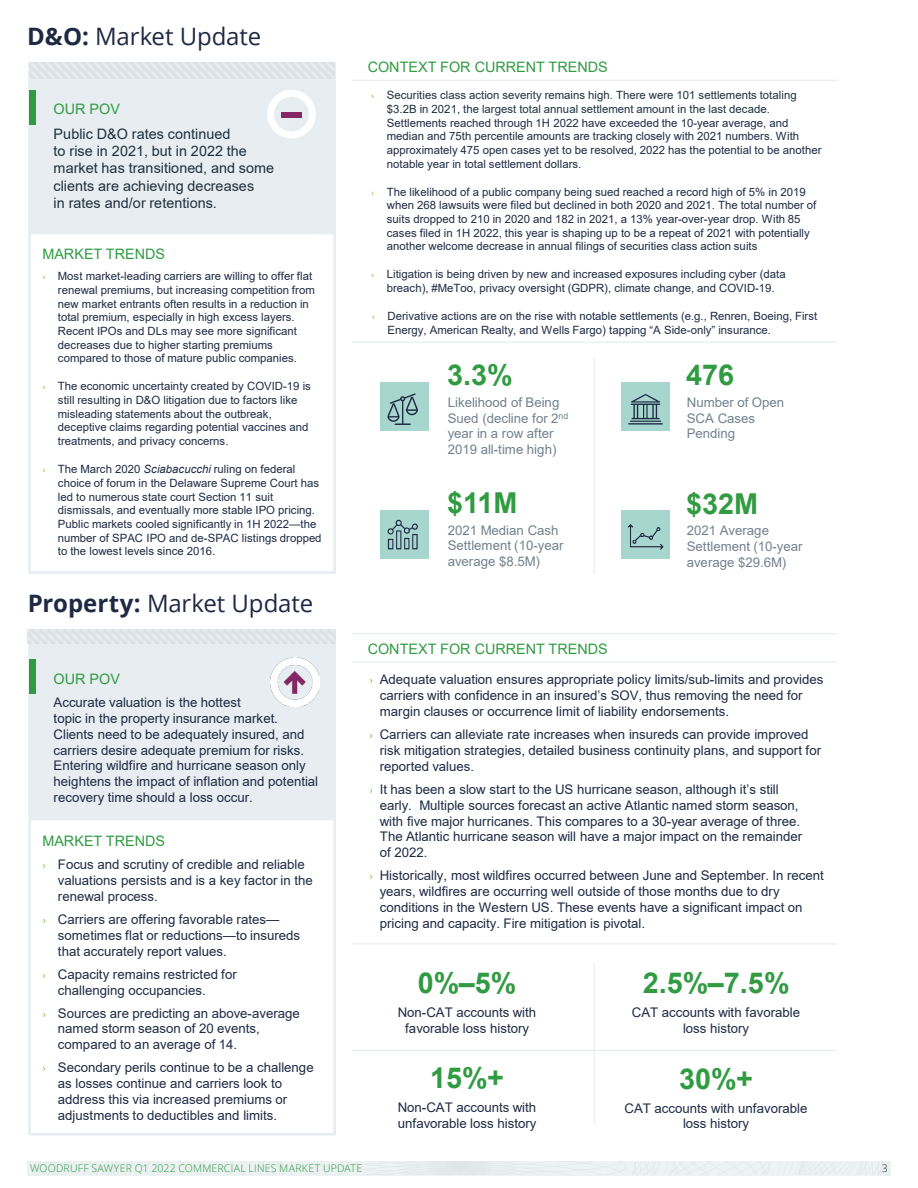
<style>
.page{position:relative;width:918px;height:1188px;background:#fff}
.page>*{position:absolute;margin:0;border:0;box-sizing:border-box;transform-origin:0 0}
.t1{font:700 28.8px "Arial";color:#319b42}
.t2{font:26.4px "Arial";color:#1f2a44}
.t3{font:24px "Open Sans";letter-spacing:-.005em;color:#202944}
.t4{font:14.4px/17.2px "Arial";letter-spacing:.005em;color:#1f303e}
.t5{font:14.4px "Arial";color:#319b42}
.t6{font:13.2px/15.9px "Arial";color:#1f2a44}
.t7{font:13.2px/15.9px "Arial";color:#73818e}
.t8{font:11.4px/13.6px "Arial";color:#1f2a44}
.t9{font:300 10.5px "Open Sans";letter-spacing:.02em;color:#2b9947}
.t10{font:300 10.5px "Open Sans";color:#202944}
.s1{font-weight:700}
.s2{font-family:"Segoe UI";font-size:9.6px;color:#78be20}
.s3{font-style:italic}
.s4{font-family:"Segoe UI";font-size:11.25px;color:#78be20}
.s5{color:#1f303e}
</style>
<div class="page">
<div style="left:27px;top:1161px;width:864px;height:15px;background:#edf2f2"></div>
<svg style="left:38px;top:1161px;width:845px;height:13px"></svg>
<div style="left:621px;top:382px;width:49px;height:49px;background:#a6d6ce"></div>
<div style="left:380px;top:511px;width:48px;height:48px;background:#a6d6ce"></div>
<div style="left:621px;top:511px;width:49px;height:48px;background:#a6d6ce"></div>
<div style="left:380px;top:382px;width:48px;height:49px;background:#a6d6ce"></div>
<div style="left:28px;top:230px;width:308px;height:344px;border:3px solid #e7edf0"></div>
<img style="left:628px;top:524px;width:36px;height:26px">
<svg style="left:388px;top:520px;width:30px;height:29px"></svg>
<svg style="left:628px;top:394px;width:35px;height:31px"></svg>
<svg style="left:387px;top:393px;width:31px;height:32px"></svg>
<hr style="left:594px;top:358px;width:1px;height:216px;background:#e7edf0">
<hr style="left:352px;top:80px;width:485px;height:1px;background:#e7edf0">
<div style="left:30px;top:63px;width:305px;height:170px;background:#e7edf0"></div>
<div style="left:28px;top:62px;width:308px;height:172px;border:3px solid #e7edf0"></div>
<div style="left:29px;top:63px;width:306px;height:16px;background:#dfe4e6"></div>
<div style="left:29px;top:90px;width:7px;height:35px;background:#319b42"></div>
<hr style="left:352px;top:342px;width:485px;height:1px;background:#e7edf0">
<div style="left:267px;top:90px;width:49px;height:48px;border:7px solid #fff;border-radius:50%"></div>
<div style="left:281px;top:112px;width:21px;height:5px;background:#862665"></div>
<div style="left:28px;top:818px;width:308px;height:318px;border:3px solid #e7edf0"></div>
<hr style="left:352px;top:661px;width:485px;height:2px;background:#e7edf0">
<hr style="left:352px;top:633px;width:485px;height:1px;background:#e7edf0">
<div style="left:30px;top:632px;width:305px;height:185px;background:#e7edf0"></div>
<div style="left:28px;top:631px;width:308px;height:187px;border:3px solid #e7edf0"></div>
<div style="left:29px;top:660px;width:7px;height:34px;background:#319b42"></div>
<hr style="left:352px;top:1050px;width:485px;height:1px;background:#e7edf0">
<hr style="left:594px;top:962px;width:1px;height:163px;background:#e7edf0">
<img style="left:270px;top:658px;width:49px;height:49px">
<hr style="left:352px;top:943px;width:485px;height:2px;background:#e7edf0">
<div style="left:28px;top:629px;width:307px;height:14px;background:#dfe4e6"></div>
<h2 class="t2" style="left:29px;top:18px;width:250px"><span class="s1">D&amp;O:</span> Market Update</h2>
<h3 class="t3" style="left:27px;top:20px;width:236px"><span class="s1">D&amp;O:</span> Market Update</h3>
<p class="t5" style="left:54px;top:99px;width:68px">OUR POV</p>
<p class="t4" style="left:54px;top:125px;width:222px">Public D&amp;O rates continued<br>to rise in 2021, but in 2022 the market has transitioned, and some clients are achieving decreases<br>in rates and/or retentions.</p>
<p class="t5" style="left:42px;top:244px;width:124px">MARKET TRENDS</p>
<p class="t8" style="left:58px;top:269px;width:258px;text-indent:-16px"><span class="s2">›</span> Most market-leading carriers are willing to offer flat renewal premiums, but increasing competition from new market entrants often results in a reduction in total premium, especially in high excess layers.<br>Recent IPOs and DLs may see more significant decreases due to higher starting premiums compared to those of mature public companies.</p>
<p class="t8" style="left:58px;top:379px;width:255px;text-indent:-16px"><span class="s2">›</span> The economic uncertainty created by COVID-19 is still resulting in D&amp;O litigation due to factors like misleading statements about the outbreak, deceptive claims regarding potential vaccines and treatments, and privacy concerns.</p>
<p class="t8" style="left:58px;top:462px;width:265px;text-indent:-16px"><span class="s2">›</span> The March 2020 <span class="s3">Sciabacucchi</span> ruling on federal choice of forum in the Delaware Supreme Court has led to numerous state court Section 11 suit dismissals, and eventually more stable IPO pricing.<br>Public markets cooled significantly in 1H 2022—the number of SPAC IPO and de-SPAC listings dropped to the lowest levels since 2016.</p>
<h3 class="t3" style="left:28px;top:587px;width:287px"><span class="s1">Property:</span> Market Update</h3>
<h2 class="t2" style="left:29px;top:587px;width:300px"><span class="s1">Property:</span> Market Update</h2>
<p class="t5" style="left:54px;top:669px;width:68px">OUR POV</p>
<p class="t6" style="left:54px;top:694px;width:266px">Accurate valuation is the hottest<br>topic in the property insurance market.<br>Clients need to be adequately insured, and carriers desire adequate premium for risks.<br>Entering wildfire and hurricane season only heightens the impact of inflation and potential recovery time should a loss occur.</p>
<p class="t5" style="left:42px;top:831px;width:124px">MARKET TRENDS</p>
<p class="t6" style="left:58px;top:857px;width:256px;text-indent:-16px"><span class="s4">›</span> Focus and scrutiny of credible and reliable valuations persists and is a key factor in the renewal process.</p>
<p class="t6" style="left:58px;top:911px;width:244px;text-indent:-16px"><span class="s4">›</span> Carriers are offering favorable rates— sometimes flat or reductions—to insureds that accurately report values.</p>
<p class="t6" style="left:58px;top:966px;width:180px;text-indent:-16px"><span class="s4">›</span> Capacity remains restricted for challenging occupancies.</p>
<p class="t6" style="left:58px;top:1005px;width:244px;text-indent:-16px"><span class="s4">›</span> Sources are predicting an above-average named storm season of 20 events, compared to an average of 14.</p>
<p class="t6" style="left:58px;top:1060px;width:257px;text-indent:-16px"><span class="s4">›</span> Secondary perils continue to be a challenge as losses continue and carriers look to address this via increased premiums or adjustments to deductibles and limits.</p>
<p class="t5" style="left:368px;top:57px;width:242px">CONTEXT FOR CURRENT TRENDS</p>
<p class="t8" style="left:387px;top:88px;width:436px;text-indent:-16px"><span class="s2">›</span> <span class="s5">Securities class action severity remains high. There were 101 settlements totaling $3.2B in 2021, the largest total annual settlement amount in the last deca</span>de.<br>Settlements reached through 1H 2022 have exceeded the 10-year average, and median and 75th percentile amounts are tracking closely with 2021 numbers. With approximately 475 open cases yet to be resolved, 2022 has the potential to be another notable year in total settlement dollars.</p>
<p class="t8" style="left:387px;top:185px;width:431px;text-indent:-16px"><span class="s2">›</span> The likelihood of a public company being sued reached a record high of 5% in 2019 when 268 lawsuits were filed but declined in both 2020 and 2021. The total number of suits dropped to 210 in 2020 and 182 in 2021, a 13% year-over-year drop. With 85 cases filed in 1H 2022, this year is shaping up to be a repeat of 2021 with potentially another welcome decrease in annual filings of securities class action suits</p>
<p class="t8" style="left:371px;top:268px;width:416px;text-align:center"><span class="s2">›</span> Litigation is being driven by new and increased exposures including cyber (data breach), #MeToo, privacy oversight (GDPR), climate change, and COVID-19.</p>
<p class="t8" style="left:388px;top:309px;width:431px;text-indent:-16px"><span class="s2">›</span> Derivative actions are on the rise with notable settlements (e.g., Renren, Boeing, First<br>Energy, American Realty, and Wells Fargo) tapping “A Side-only” insurance.</p>
<h1 class="t1" style="left:447px;top:355px;width:67px">3.3%</h1>
<h1 class="t1" style="left:686px;top:355px;width:49px">476</h1>
<p class="t7" style="left:448px;top:394px;width:122px">Likelihood of Being<br>Sued (decline for 2<sup>nd </sup>year in a row after<br>2019 all-time high)</p>
<p class="t7" style="left:687px;top:394px;width:99px">Number of Open<br>SCA Cases<br>Pending</p>
<h1 class="t1" style="left:447px;top:482px;width:72px">$11M</h1>
<h1 class="t1" style="left:686px;top:483px;width:73px">$32M</h1>
<p class="t7" style="left:448px;top:522px;width:117px">2021 Median Cash<br>Settlement (10-year average $8.5M)</p>
<p class="t7" style="left:687px;top:523px;width:117px">2021 Average<br>Settlement (10-year average $29.6M)</p>
<p class="t5" style="left:368px;top:639px;width:242px">CONTEXT FOR CURRENT TRENDS</p>
<p class="t6" style="left:380px;top:672px;width:445px;text-indent:-10px"><span class="s4">›</span> Adequate valuation ensures appropriate policy limits/sub-limits and provides carriers with confidence in an insured’s SOV, thus removing the need for margin clauses or occurrence limit of liability endorsements.</p>
<p class="t6" style="left:380px;top:727px;width:443px;text-indent:-10px"><span class="s4">›</span> Carriers can alleviate rate increases when insureds can provide improved risk mitigation strategies, detailed business continuity plans, and support for reported values.</p>
<p class="t6" style="left:380px;top:781px;width:424px;text-indent:-10px"><span class="s4">›</span> It has been a slow start to the US hurricane season, although it’s still early. Multiple sources forecast an active Atlantic named storm season, with five major hurricanes. This compares to a 30-year average of three.<br>The Atlantic hurricane season will have a major impact on the remainder of 2022.</p>
<p class="t6" style="left:380px;top:868px;width:446px;text-indent:-10px"><span class="s4">›</span> Historically, most wildfires occurred between June and September. In recent years, wildfires are occurring well outside of those months due to dry conditions in the Western US. These events have a significant impact on pricing and capacity. Fire mitigation is pivotal.</p>
<h1 class="t1" style="left:418px;top:962px;width:100px">0%–5%</h1>
<h1 class="t1" style="left:643px;top:962px;width:148px">2.5%–7.5%</h1>
<p class="t6" style="left:398px;top:1004px;width:140px;text-align:center">Non-CAT accounts with favorable loss history</p>
<p class="t6" style="left:632px;top:1004px;width:170px;text-align:center">CAT accounts with favorable loss history</p>
<h1 class="t1" style="left:430px;top:1058px;width:75px">15%+</h1>
<h1 class="t1" style="left:679px;top:1058px;width:75px">30%+</h1>
<p class="t6" style="left:398px;top:1100px;width:140px">Non-CAT accounts with unfavorable loss history</p>
<p class="t6" style="left:625px;top:1100px;width:184px;text-align:center">CAT accounts with unfavorable loss history</p>
<p class="t9" style="left:30px;top:1161px;width:334px">WOODRUFF SAWYER Q1 2022 COMMERCIAL LINES MARKET UPDATE</p>
<p class="t10" style="left:882px;top:1161px;width:7px">3</p>
</div>
